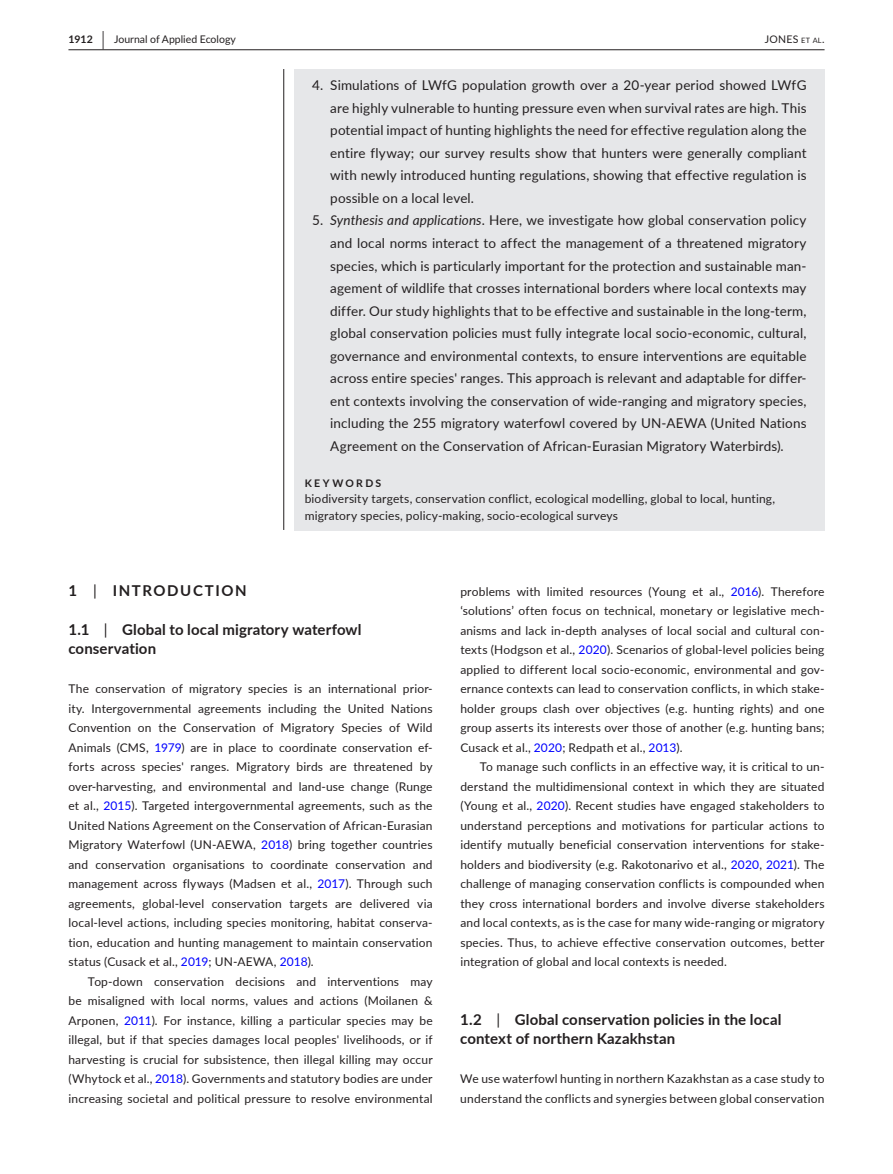
<style>
.page{position:relative;width:893px;height:1174px;background:#fff}
.page>*{position:absolute;margin:0;border:0;box-sizing:border-box;transform-origin:0 0}
.t1{font:700 15px/19.5px "Lato";letter-spacing:.01em;color:#231f20}
.t2{font:700 15px "Lato";letter-spacing:.105em;color:#231f20}
.t3{font:13.5px/22.5px "Lato";letter-spacing:.01em;color:#231f20;text-align:justify}
.t4{font:12px/19.5px "Lato";letter-spacing:.015em;color:#231f20;text-align:justify}
.t5{font:10.5px "Lato";color:#231f20}
.t6{font:700 10.5px "Lato";letter-spacing:.215em;color:#231f20}
.s1{font-size:19.5px}
.s2{font-style:inherit}
.s3{font-size:7.35px}
.s4{font-style:italic}
.s5{font-weight:400}
.s6{color:#00f}
</style>
<div class="page">
<hr style="left:68px;top:49px;width:756px;height:1px;background:#231f20">
<div style="left:294px;top:69px;width:530px;height:461px;background:#e6e7e9"></div>
<hr style="left:283px;top:69px;width:1px;height:461px;background:#231f20">
<p class="t6" style="left:68px;top:31px;width:37px">1912 <span class="s1">|</span></p>
<p class="t5" style="left:114px;top:31px;width:123px">Journal of Applied Ecology</p>
<p class="t5" style="left:765px;top:31px;width:61px"><span class="s2">J</span>ONES <span class="s3">et al</span><span class="s2">.</span></p>
<p class="t3" style="left:330px;top:74px;width:478px;text-indent:-18px">4. Simulations of LWfG population growth over a 20-year period showed LWfG are highly vulnerable to hunting pressure even when survival rates are high. This potential impact of hunting highlights the need for effective regulation along the entire flyway; our survey results show that hunters were generally compliant with newly introduced hunting regulations, showing that effective regulation is possible on a local level.</p>
<p class="t3" style="left:330px;top:209px;width:478px;text-indent:-18px">5. <span class="s4">Synthesis and applications</span>. Here, we investigate how global conservation policy and local norms interact to affect the management of a threatened migratory species, which is particularly important for the protection and sustainable man&shy;agement of wildlife that crosses international borders where local contexts may differ. Our study highlights that to be effective and sustainable in the long-term, global conservation policies must fully integrate local socio-economic, cultural, governance and environmental contexts, to ensure interventions are equitable across entire species' ranges. This approach is relevant and adaptable for differ&shy;ent contexts involving the conservation of wide-ranging and migratory species, including the 255 migratory waterfowl covered by UN-AEWA (United Nations Agreement on the Conservation of African-Eurasian Migratory Waterbirds).</p>
<p class="t6" style="left:305px;top:475px;width:78px">KEYWORDS</p>
<p class="t4" style="left:305px;top:490px;width:472px;line-height:16.5px">biodiversity targets, conservation conflict, ecological modelling, global to local, hunting, migratory species, policy-making, socio-ecological surveys</p>
<p class="t2" style="left:68px;top:579px;width:180px">1 <span class="s5">|</span> INTRODUCTION</p>
<p class="t1" style="left:68px;top:619px;width:295px">1.1 <span class="s5">|</span> Global to local migratory waterfowl conservation</p>
<p class="t4" style="left:68px;top:678px;width:366px">The conservation of migratory species is an international prior&shy;ity. Intergovernmental agreements including the United Nations Convention on the Conservation of Migratory Species of Wild Animals (CMS, <span class="s6">1979</span>) are in place to coordinate conservation ef&shy;forts across species' ranges. Migratory birds are threatened by over-harvesting, and environmental and land-use change (Runge et al., <span class="s6">2015</span>). Targeted intergovernmental agreements, such as the United Nations Agreement on the Conservation of African-Eurasian Migratory Waterfowl (UN-AEWA, <span class="s6">2018</span>) bring together countries and conservation organisations to coordinate conservation and management across flyways (Madsen et al., <span class="s6">2017</span>). Through such agreements, global-level conservation targets are delivered via local-level actions, including species monitoring, habitat conserva&shy;tion, education and hunting management to maintain conservation status (Cusack et al., <span class="s6">2019</span>; UN-AEWA, <span class="s6">2018</span>).</p>
<p class="t4" style="left:68px;top:971px;width:366px;text-indent:20px">Top-down conservation decisions and interventions may be misaligned with local norms, values and actions (Moilanen &amp; Arponen, <span class="s6">2011</span>). For instance, killing a particular species may be illegal, but if that species damages local peoples' livelihoods, or if harvesting is crucial for subsistence, then illegal killing may occur (Whytock et al., <span class="s6">2018</span>). Governments and statutory bodies are under increasing societal and political pressure to resolve environmental</p>
<p class="t4" style="left:460px;top:581px;width:366px">problems with limited resources (Young et al., <span class="s6">2016</span>). Therefore ‘solutions’ often focus on technical, monetary or legislative mech&shy;anisms and lack in-depth analyses of local social and cultural con&shy;texts (Hodgson et al., <span class="s6">2020</span>). Scenarios of global-level policies being applied to different local socio-economic, environmental and gov&shy;ernance contexts can lead to conservation conflicts, in which stake&shy;holder groups clash over objectives (e.g. hunting rights) and one group asserts its interests over those of another (e.g. hunting bans; Cusack et al., <span class="s6">2020</span>; Redpath et al., <span class="s6">2013</span>).</p>
<p class="t4" style="left:460px;top:756px;width:366px;text-indent:20px">To manage such conflicts in an effective way, it is critical to un&shy;derstand the multidimensional context in which they are situated (Young et al., <span class="s6">2020</span>). Recent studies have engaged stakeholders to understand perceptions and motivations for particular actions to identify mutually beneficial conservation interventions for stake&shy;holders and biodiversity (e.g. Rakotonarivo et al., <span class="s6">2020</span>, <span class="s6">2021</span>). The challenge of managing conservation conflicts is compounded when they cross international borders and involve diverse stakeholders and local contexts, as is the case for many wide-ranging or migratory species. Thus, to achieve effective conservation outcomes, better integration of global and local contexts is needed.</p>
<p class="t1" style="left:460px;top:1009px;width:323px">1.2 <span class="s5">|</span> Global conservation policies in the local context of northern Kazakhstan</p>
<p class="t4" style="left:460px;top:1068px;width:366px">We use waterfowl hunting in northern Kazakhstan as a case study to understand the conflicts and synergies between global conservation</p>
</div>
